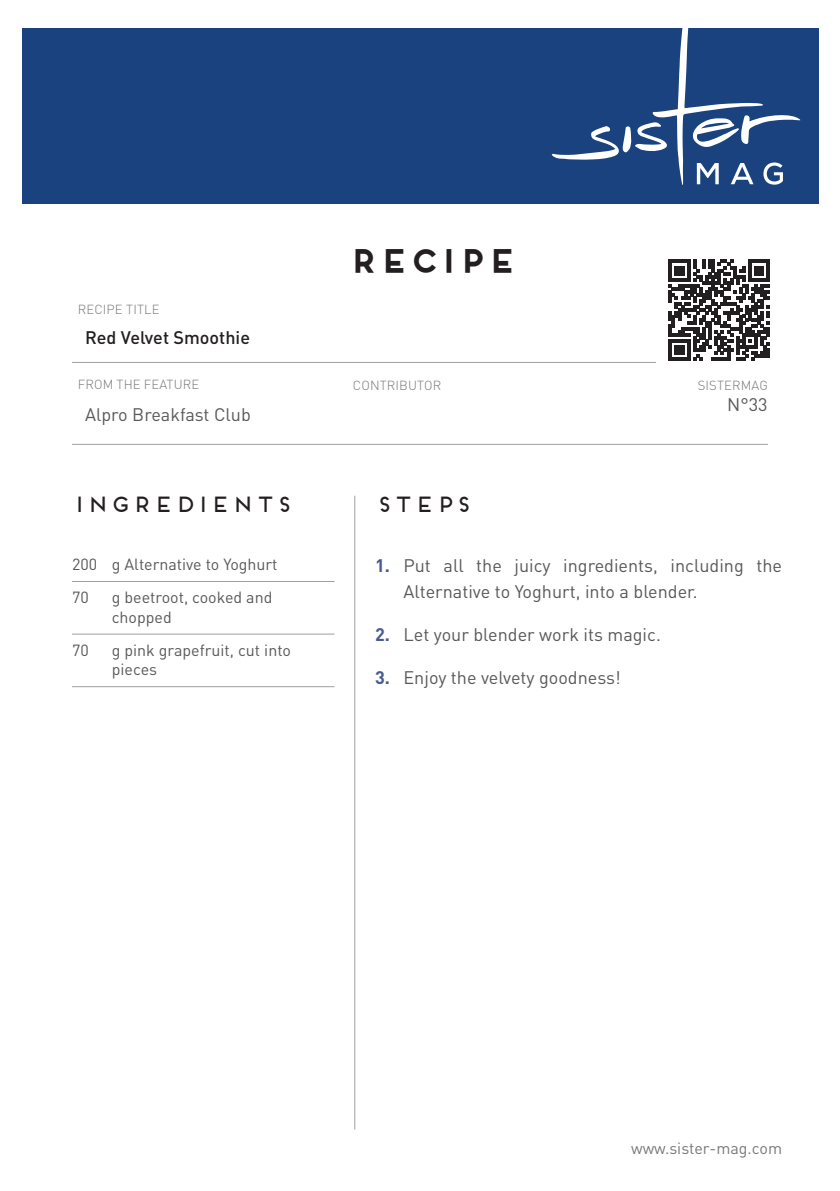
<style>
.page{position:relative;width:840px;height:1191px;background:#fff}
.page>*{position:absolute;margin:0;border:0;box-sizing:border-box;transform-origin:0 0}
.t1{font:700 31.6px "Frontage";color:#231f20}
.t2{font:22px "Frontage";color:#231f20}
.t3{font:18px/26px "DIN Pro";color:#57585a}
.t4{font:500 18px "DIN Pro";color:#231f20}
.t5{font:16px/19.2px "DIN Pro";color:#57585a}
.t6{font:16px "DIN Pro";color:#76787b}
.t7{font:300 13px "DIN Pro";letter-spacing:.01em;color:#76787b}
.s1{font-weight:700;color:#485b90}
</style>
<div class="page">
<div style="left:23px;top:28px;width:795px;height:176px;background:#19427f"></div>
<hr style="left:72px;top:362px;width:695px;height:1px;background:#9d9fa2">
<hr style="left:72px;top:444px;width:695px;height:1px;background:#9d9fa2">
<hr style="left:354px;top:496px;width:1px;height:633px;background:#9d9fa2">
<div style="left:656px;top:248px;width:125px;height:141px;background:#fff"></div>
<svg style="left:668px;top:260px;width:101px;height:101px"></svg>
<svg style="left:551px;top:28px;width:248px;height:157px"></svg>
<hr style="left:72px;top:581px;width:262px;height:1px;background:#9d9fa2">
<hr style="left:72px;top:634px;width:262px;height:1px;background:#9d9fa2">
<hr style="left:72px;top:686px;width:262px;height:1px;background:#9d9fa2">
<p class="t7" style="left:78px;top:300px;width:83px">RECIPE TITLE</p>
<p class="t4" style="left:85px;top:325px;width:166px">Red Velvet Smoothie</p>
<h1 class="t1" style="left:347px;top:241px;width:171px">RECIPE</h1>
<p class="t7" style="left:78px;top:376px;width:123px">FROM THE FEATURE</p>
<p class="t7" style="left:353px;top:376px;width:90px">CONTRIBUTOR</p>
<p class="t7" style="left:697px;top:376px;width:71px">SISTERMAG</p>
<p class="t3" style="left:726px;top:390px;width:42px">N°33</p>
<p class="t3" style="left:85px;top:400px;width:167px">Alpro Breakfast Club</p>
<p class="t2" style="left:72px;top:491px;width:222px">INGREDIENTS</p>
<p class="t2" style="left:375px;top:491px;width:98px">STEPS</p>
<p class="t5" style="left:72px;top:547px;width:207px;line-height:33.4px">200 g Alternative to Yoghurt<br>70</p>
<p class="t5" style="left:112px;top:587px;width:162px">g beetroot, cooked and chopped</p>
<p class="t5" style="left:72px;top:640px;width:18px">70</p>
<p class="t5" style="left:112px;top:640px;width:181px">g pink grapefruit, cut into pieces</p>
<p class="t3" style="left:403px;top:551px;width:380px;text-indent:-28px"><span class="s1">1.</span> Put all the juicy ingredients, including the<br>Alternative to Yoghurt, into a blender.</p>
<p class="t3" style="left:375px;top:620px;width:287px"><span class="s1">2.</span> Let your blender work its magic.</p>
<p class="t3" style="left:375px;top:663px;width:247px"><span class="s1">3.</span> Enjoy the velvety goodness!</p>
<p class="t6" style="left:630px;top:1137px;width:152px">www.sister-mag.com</p>
</div>
